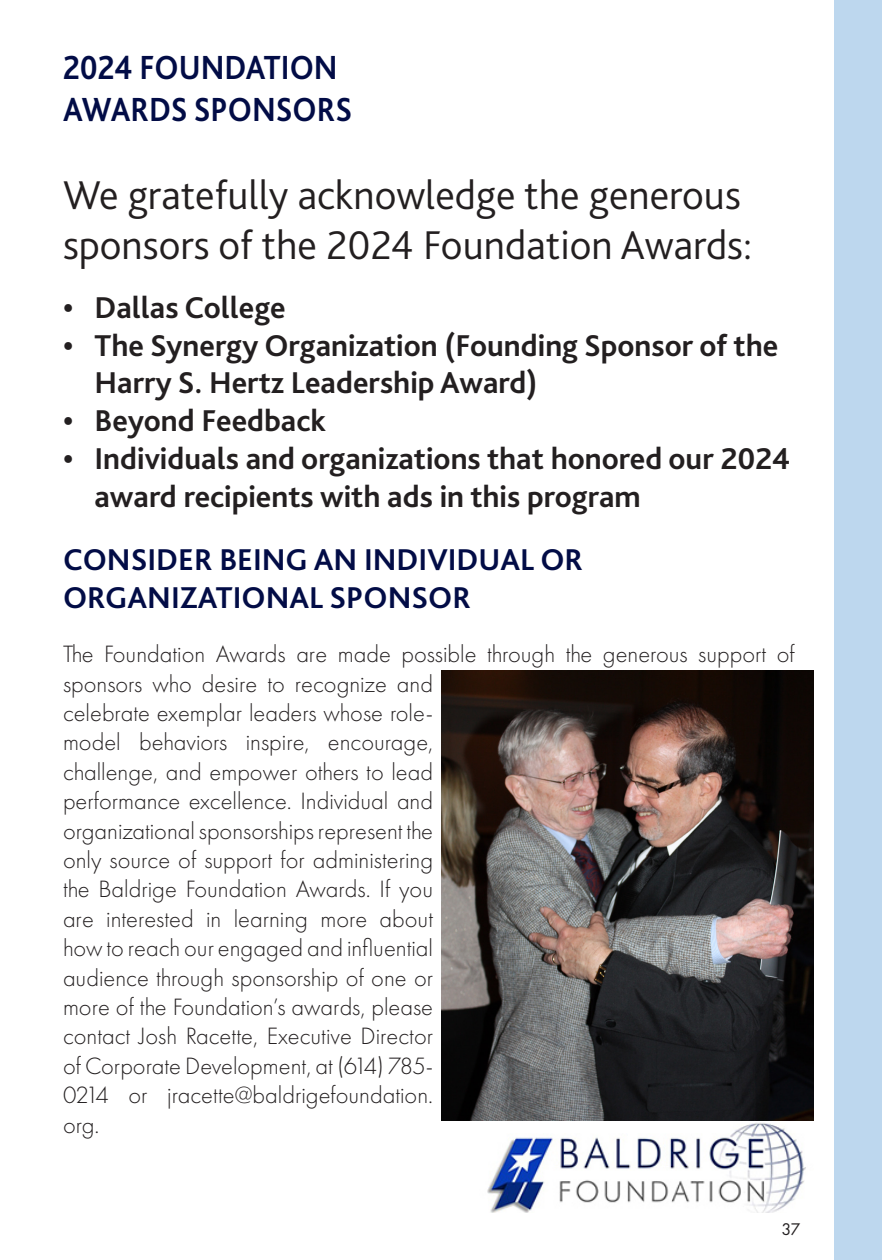
<style>
.page{position:relative;width:882px;height:1260px;background:#fff}
.page>*{position:absolute;margin:0;border:0;box-sizing:border-box;transform-origin:0 0}
.t1{font:300 42px/50.4px "Bliss 2";color:#231f20}
.t2{font:700 35px "Bliss 2";color:#020c46;scale:.9 1}
.t3{font:700 31.5px/37.8px "Bliss 2";color:#231f20}
.t4{font:700 31.5px/37.8px "Bliss 2";color:#020c46}
.t5{font:300 24.5px/29.4px "Futura PT";color:#231f20}
.t6{font:17.5px "Futura PT";color:#231f20}
</style>
<div class="page">
<div style="left:835px;top:0;width:47px;height:1260px;background:#bdd7ee"></div>
<img style="left:487px;top:1123px;width:319px;height:89px">
<img style="left:441px;top:670px;width:373px;height:450px">
<p class="t2" style="left:63px;top:45px;width:307px">2024 FOUNDATION</p>
<p class="t2" style="left:63px;top:87px;width:323px">AWARDS SPONSORS</p>
<p class="t1" style="left:63px;top:168px;width:691px">We gratefully acknowledge the generous sponsors of the 2024 Foundation Awards:</p>
<p class="t3" style="left:63px;top:288px;width:224px">• Dallas College</p>
<p class="t3" style="left:94px;top:325px;width:685px;text-indent:-32px">• The Synergy Organization (Founding Sponsor of the<br>Harry S. Hertz Leadership Award)</p>
<p class="t3" style="left:63px;top:401px;width:265px">• Beyond Feedback</p>
<p class="t3" style="left:94px;top:439px;width:697px;text-indent:-32px">• Individuals and organizations that honored our 2024 award recipients with ads in this program</p>
<p class="t4" style="left:63px;top:540px;width:522px">CONSIDER BEING AN INDIVIDUAL OR<br>ORGANIZATIONAL SPONSOR</p>
<p class="t5" style="left:63px;top:640px;width:733px">The Foundation Awards are made possible through the generous support of sponsors who desire to recognize and<br>celebrate exemplar leaders whose role-<br>model behaviors inspire, encourage,<br>challenge, and empower others to lead<br>performance excellence. Individual and<br>organizational sponsorships represent the<br>only source of support for administering<br>the Baldrige Foundation Awards. If you<br>are interested in learning more about<br>how to reach our engaged and influential<br>audience through sponsorship of one or<br>more of the Foundation’s awards, please<br>contact Josh Racette, Executive Director<br>of Corporate Development, at (614) 785-<br>0214 or jracette@baldrigefoundation.<br>org.</p>
<p class="t6" style="left:781px;top:1219px;width:21px">37</p>
</div>
